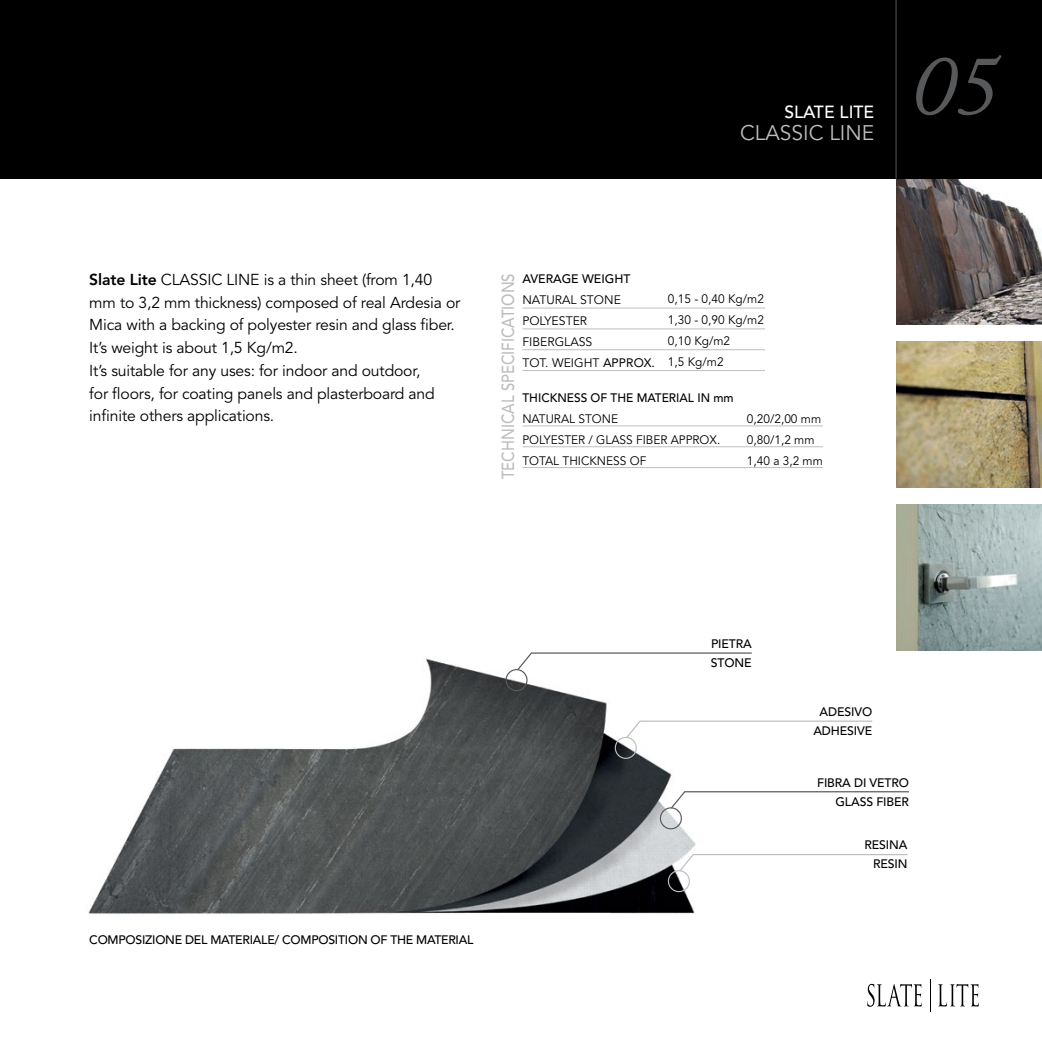
<style>
.page{position:relative;width:1042px;height:1042px;background:#fff}
.page>*{position:absolute;margin:0;border:0;box-sizing:border-box;transform-origin:0 0}
.t1{font:italic 87.5px "Adobe Caslon Pro";color:#58595b}
.t2{font:21px "Avenir LT Std";color:#bcbec0}
.t3{font:500 17.5px "Avenir LT Std";color:#bcbec0;scale:.85 1}
.t4{font:500 17.5px "Avenir LT Std";color:#fff}
.t5{font:15.75px/22.8px "Avenir LT Std";letter-spacing:-.01em;color:#000}
.t6{font:12.25px/21px "Avenir LT Std";color:#000}
.t7{font:500 12.25px/19.2px "Avenir LT Std";letter-spacing:-.01em;color:#000}
.s1{font-weight:800}
.s2{font-style:inherit}
</style>
<div class="page">
<img style="left:88px;top:658px;width:608px;height:256px">
<div style="left:0;top:0;width:1042px;height:179px;background:#000"></div>
<svg style="left:867px;top:984px;width:55px;height:23px"></svg>
<svg style="left:938px;top:984px;width:41px;height:22px"></svg>
<hr style="left:930px;top:979px;width:1px;height:32px;background:#000">
<hr style="left:522px;top:308px;width:243px;height:1px;background:#bcbec0">
<hr style="left:522px;top:328px;width:243px;height:1px;background:#bcbec0">
<hr style="left:522px;top:349px;width:243px;height:1px;background:#bcbec0">
<hr style="left:522px;top:370px;width:243px;height:1px;background:#bcbec0">
<hr style="left:522px;top:425px;width:301px;height:1px;background:#bcbec0">
<hr style="left:522px;top:446px;width:301px;height:1px;background:#bcbec0">
<hr style="left:522px;top:467px;width:301px;height:1px;background:#bcbec0">
<svg style="left:505px;top:652px;width:247px;height:39px"></svg>
<svg style="left:660px;top:790px;width:249px;height:39px"></svg>
<svg style="left:615px;top:720px;width:258px;height:39px"></svg>
<svg style="left:668px;top:853px;width:240px;height:39px"></svg>
<img style="left:896px;top:504px;width:146px;height:146px">
<img style="left:896px;top:341px;width:146px;height:146px">
<img style="left:896px;top:179px;width:146px;height:145px">
<hr style="left:895px;top:0;width:1px;height:179px;background:#58595b">
<p class="t4" style="left:784px;top:101px;width:91px">SLATE LITE</p>
<h2 class="t2" style="left:740px;top:121px;width:112px">CLASSIC LINE</h2>
<h1 class="t1" style="left:911px;top:33px;width:89px">05</h1>
<p class="t5" style="left:89px;top:268px;width:373px"><span class="s1">Slate Lite</span> Class ic Line is a thin sheet (from 1,40 mm to 3,2 mm thickness) composed of real Ardesia or Mica with a backing of polyester resin and glass fiber.<br>It’s weight is about 1,5 Kg/m2.<br>It’s suitable for any uses: for indoor and outdoor,<br>for floors, for coating panels and plasterboard and infinite others applications.</p>
<p class="t7" style="left:522px;top:269px;width:110px">AVERAGE WEIGHT</p>
<p class="t3" style="left:498px;top:479px;width:242px;rotate:-90deg">TECHNICAL SPECI FICATIONS</p>
<p class="t6" style="left:522px;top:289px;width:134px">natural Stone polyester<br>Fiberglass<br>Tot. weig ht <span class="s2">APPROX.</span></p>
<p class="t6" style="left:668px;top:289px;width:97px">0,15 - 0,40 Kg/m2<br>1,30 - 0,90 Kg/m2<br>0,10 Kg/m2<br>1,5 Kg/m2</p>
<p class="t7" style="left:522px;top:388px;width:52px">THICKNESS</p>
<p class="t7" style="left:590px;top:388px;width:55px">OF THE MATERIAL</p>
<p class="t7" style="left:697px;top:388px;width:38px">IN MM</p>
<p class="t6" style="left:522px;top:408px;width:199px">natural stone<br>Polyester / glass fib er approx.<br>Total thickness of</p>
<p class="t6" style="left:747px;top:408px;width:77px">0,20/2,00 mm<br>0,80/1,2 mm<br>1,40 a 3,2 mm</p>
<p class="t7" style="left:711px;top:634px;width:42px">PIETRA<br>STON E</p>
<p class="t7" style="left:813px;top:702px;width:60px;text-align:center">ADESIVO<br>ADH ESIVE</p>
<p class="t7" style="left:89px;top:931px;width:18px">COMPOSI</p>
<p class="t7" style="left:145px;top:931px;width:49px">ZIONE DEL</p>
<p class="t7" style="left:210px;top:931px;width:8px">MATERIALE</p>
<p class="t7" style="left:275px;top:931px;width:25px">/ COMPOSITIO</p>
<p class="t7" style="left:358px;top:931px;width:67px">N OF THE MATERIAL</p>
<p class="t7" style="left:835px;top:773px;width:75px;text-indent:-18px">FIBRA DI VETRO<br>GLASS</p>
<p class="t7" style="left:876px;top:793px;width:15px">FIBER</p>
<p class="t7" style="left:864px;top:835px;width:44px;text-align:center">RESINA<br>RESIN</p>
</div>
